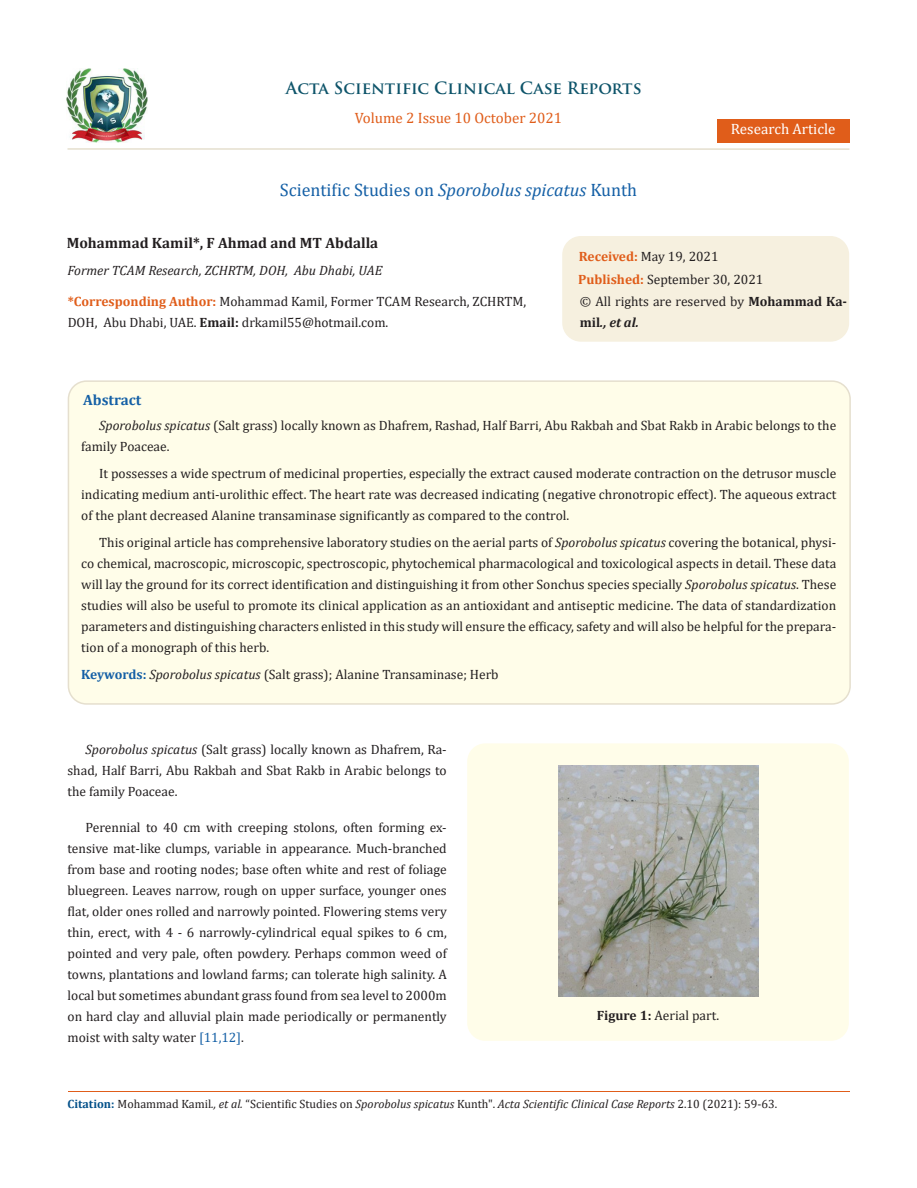
<style>
.page{position:relative;width:917px;height:1188px;background:#fff}
.page>*{position:absolute;margin:0;border:0;box-sizing:border-box;transform-origin:0 0}
.t1{font:18px "Cambria";color:#1560a6}
.t2{font:700 16.5px "Trajan Pro";color:#0e546a}
.t3{font:700 15px "Cambria";color:#231f20}
.t4{font:15px "Cambria";color:#e05d1a}
.t5{font:15px "Cambria";color:#fff}
.t6{font:700 15px "Cambria";color:#1560a6}
.t7{font:13.5px/21px "Cambria";color:#231f20;text-align:justify}
.t8{font:italic 13.5px "Cambria";color:#231f20}
.t9{font:italic 12px "Cambria";color:#231f20}
.s1{font-style:italic}
.s2{font-weight:700;color:#e05d1a}
.s3{font-weight:700}
.s4{font-weight:700;font-style:italic}
.s5{font-weight:700;color:#1560a6}
.s6{color:#1560a6}
.s7{font-weight:700;font-style:normal;color:#035089}
.s8{font-style:normal}
</style>
<div class="page">
<img style="left:67px;top:68px;width:80px;height:74px">
<div style="left:717px;top:119px;width:132px;height:23px;background:#e05d1a"></div>
<div style="left:563px;top:237px;width:285px;height:104px;background:#f6f0df;border-radius:18px"></div>
<div style="left:562px;top:236px;width:287px;height:106px;border:2px solid #f6f0df;border-radius:18px"></div>
<div style="left:68px;top:381px;width:782px;height:323px;background:#fffde9;border-radius:18px"></div>
<div style="left:68px;top:380px;width:782px;height:325px;border:2px solid #e5dfce;border-radius:18px"></div>
<div style="left:467px;top:743px;width:381px;height:298px;background:#fffde9;border-radius:18px"></div>
<img style="left:558px;top:765px;width:200px;height:231px">
<hr style="left:68px;top:1091px;width:781px;height:1px;background:#e05d1a">
<hr style="left:67px;top:148px;width:782px;height:2px;background:#e5dfce">
<p class="t2" style="left:286px;top:77px;width:357px">Acta Scientific Clinical Case Reports</p>
<p class="t4" style="left:355px;top:109px;width:209px">Volume 2 Issue 10 October 2021</p>
<p class="t5" style="left:731px;top:120px;width:106px">Research Article</p>
<p class="t1" style="left:280px;top:180px;width:359px">Scientific Studies on <span class="s1">Sporobolus spicatus</span> Kunth</p>
<p class="t3" style="left:67px;top:233px;width:313px">Mohammad Kamil*, F Ahmad and MT Abdalla</p>
<p class="t8" style="left:67px;top:261px;width:316px">Former TCAM Research, ZCHRTM, DOH, Abu Dhabi, UAE</p>
<p class="t7" style="left:68px;top:291px;width:460px"><span class="s2">*Corresponding Author:</span> Mohammad Kamil, Former TCAM Research, ZCHRTM,<br>DOH, Abu Dhabi, UAE. <span class="s3">Email:</span> drkamil55@hotmail.com.</p>
<p class="t7" style="left:579px;top:246px;width:141px"><span class="s2">Received:</span> May 19, 2021</p>
<p class="t7" style="left:578px;top:269px;width:187px"><span class="s2">Published:</span> September 30, 2021</p>
<p class="t7" style="left:580px;top:291px;width:269px">© All rights are reserved by <span class="s3">Mohammad Ka&shy;mil</span><span class="s4">., et al.</span></p>
<p class="t6" style="left:83px;top:389px;width:60px">Abstract</p>
<p class="t7" style="left:81px;top:415px;width:756px;text-indent:18px"><span class="s1">Sporobolus spicatus</span> (Salt grass) locally known as Dhafrem, Rashad, Half Barri, Abu Rakbah and Sbat Rakb in Arabic belongs to the family Poaceae.</p>
<p class="t7" style="left:81px;top:463px;width:756px;text-indent:18px">It possesses a wide spectrum of medicinal properties, especially the extract caused moderate contraction on the detrusor muscle indicating medium anti-urolithic effect. The heart rate was decreased indicating (negative chronotropic effect). The aqueous extract of the plant decreased Alanine transaminase significantly as compared to the control.</p>
<p class="t7" style="left:81px;top:532px;width:756px;text-indent:18px">This original article has comprehensive laboratory studies on the aerial parts of <span class="s1">Sporobolus spicatus</span> covering the botanical, physi&shy;co chemical, macroscopic, microscopic, spectroscopic, phytochemical pharmacological and toxicological aspects in detail. These data will lay the ground for its correct identification and distinguishing it from other Sonchus species specially <span class="s1">Sporobolus spicatus</span>. These studies will also be useful to promote its clinical application as an antioxidant and antiseptic medicine. The data of standardization parameters and distinguishing characters enlisted in this study will ensure the efficacy, safety and will also be helpful for the prepara&shy;tion of a monograph of this herb.</p>
<p class="t7" style="left:81px;top:664px;width:419px"><span class="s5">Keywords:</span> <span class="s1">Sporobolus spicatus</span> (Salt grass); Alanine Transaminase; Herb</p>
<p class="t7" style="left:67px;top:739px;width:381px;text-indent:18px"><span class="s1">Sporobolus spicatus</span> (Salt grass) locally known as Dhafrem, Ra&shy;shad, Half Barri, Abu Rakbah and Sbat Rakb in Arabic belongs to the family Poaceae.</p>
<p class="t7" style="left:67px;top:817px;width:381px;text-indent:18px">Perennial to 40 cm with creeping stolons, often forming ex&shy;tensive mat-like clumps, variable in appearance. Much-branched from base and rooting nodes; base often white and rest of foliage bluegreen. Leaves narrow, rough on upper surface, younger ones flat, older ones rolled and narrowly pointed. Flowering stems very thin, erect, with 4 - 6 narrowly-cylindrical equal spikes to 6 cm, pointed and very pale, often powdery. Perhaps common weed of towns, plantations and lowland farms; can tolerate high salinity. A local but sometimes abundant grass found from sea level to 2000m on hard clay and alluvial plain made periodically or permanently moist with salty water <span class="s6">[11,12]</span>.</p>
<p class="t7" style="left:596px;top:1005px;width:124px"><span class="s3">Figure 1:</span> Aerial part.</p>
<p class="t9" style="left:68px;top:1095px;width:711px"><span class="s7">Citation:</span> <span class="s8">Mohammad Kamil</span>., et al. <span class="s8">“Scientific Studies on</span> Sporobolus spicatus <span class="s8">Kunth".</span> Acta Scientific Clinical Case Reports <span class="s8">2.10 (2021): 59-63.</span></p>
</div>
